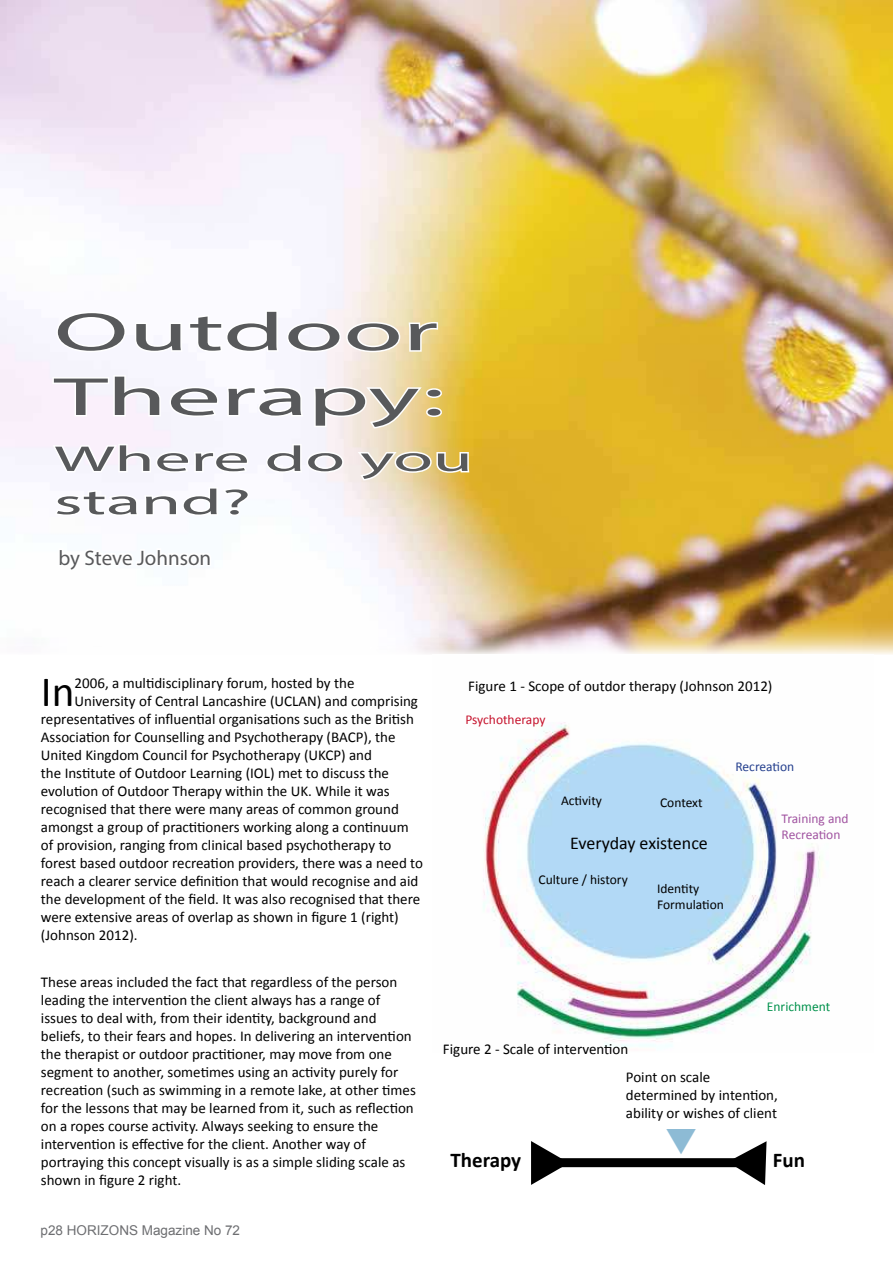
<style>
.page{position:relative;width:893px;height:1263px;background:#fff}
.page>*{position:absolute;margin:0;border:0;box-sizing:border-box;transform-origin:0 0}
.t1{font:54px/64.8px "Myriad Pro";color:#58595b;scale:2 1}
.t2{font:43.35px "Calibri";color:#000}
.t3{font:36px/43.2px "Myriad Pro";color:#58595b;scale:2 1}
.t4{font:21px "Myriad Pro";color:#58595b}
.t5{font:700 21px "Calibri";color:#000}
.t6{font:18px "Calibri";color:#000}
.t7{font:15px/18px "Calibri";color:#000}
.t8{font:13.5px/16.2px "Calibri";color:#000}
.t9{font:13.5px "Arial";color:#6d6e71}
.t10{font:13.5px/16.2px "Calibri";color:#a154a1}
.t11{font:13.5px "Calibri";color:#c6132d}
.t12{font:13.5px "Calibri";color:#00914b}
.t13{font:13.5px "Calibri";color:#25408e}
</style>
<div class="page">
<img style="left:0;top:0;width:893px;height:654px">
<svg style="left:55px;top:310px;width:72px;height:44px"></svg>
<svg style="left:133px;top:309px;width:307px;height:45px"></svg>
<svg style="left:51px;top:374px;width:111px;height:44px"></svg>
<svg style="left:168px;top:385px;width:137px;height:34px"></svg>
<svg style="left:312px;top:385px;width:131px;height:45px"></svg>
<svg style="left:50px;top:442px;width:200px;height:33px"></svg>
<svg style="left:267px;top:442px;width:78px;height:32px"></svg>
<svg style="left:357px;top:449px;width:114px;height:33px"></svg>
<svg style="left:53px;top:486px;width:198px;height:32px"></svg>
<svg style="left:57px;top:547px;width:156px;height:26px"></svg>
<img style="left:483px;top:722px;width:339px;height:325px">
<div style="left:538px;top:1158px;width:221px;height:9px;background:#000"></div>
<svg style="left:538px;top:1158px;width:31px;height:10px"></svg>
<svg style="left:728px;top:1158px;width:32px;height:10px"></svg>
<h1 class="t1" style="left:54px;top:305px;width:197px">Outdoor<br>Therapy:</h1>
<h3 class="t3" style="left:54px;top:440px;width:211px">Where do you stand?</h3>
<h3 class="t4" style="left:58px;top:550px;width:154px">by Steve Johnson</h3>
<h2 class="t2" style="left:41px;top:676px;width:35px">In</h2>
<p class="t7" style="left:75px;top:674px;width:281px">2006, a mulidisciplinary forum, hosted by the</p>
<p class="t7" style="left:75px;top:692px;width:345px">University of Central Lancashire (UCLAN) and comprising</p>
<p class="t7" style="left:41px;top:710px;width:375px">representaives of inluenial organisaions such as the Briish</p>
<p class="t7" style="left:41px;top:728px;width:356px">Associaion for Counselling and Psychotherapy (BACP), the</p>
<p class="t7" style="left:41px;top:746px;width:333px">United Kingdom Council for Psychotherapy (UKCP) and</p>
<p class="t7" style="left:41px;top:764px;width:350px">the Insitute of Outdoor Learning (IOL) met to discuss the</p>
<p class="t7" style="left:41px;top:782px;width:350px">evoluion of Outdoor Therapy within the UK. While it was</p>
<p class="t7" style="left:41px;top:800px;width:359px">recognised that there were many areas of common ground</p>
<p class="t7" style="left:41px;top:818px;width:369px">amongst a group of praciioners working along a coninuum</p>
<p class="t7" style="left:41px;top:836px;width:352px">of provision, ranging from clinical based psychotherapy to</p>
<p class="t7" style="left:41px;top:854px;width:384px">forest based outdoor recreaion providers, there was a need to</p>
<p class="t7" style="left:41px;top:872px;width:379px">reach a clearer service deiniion that would recognise and aid</p>
<p class="t7" style="left:41px;top:890px;width:381px">the development of the ield. It was also recognised that there</p>
<p class="t7" style="left:41px;top:908px;width:359px">were extensive areas of overlap as shown in igure 1 (right)</p>
<p class="t7" style="left:41px;top:926px;width:98px">(Johnson 2012).</p>
<p class="t7" style="left:41px;top:973px;width:376px">These areas included the fact that regardless of the person leading the intervenion the client always has a range of issues to deal with, from their idenity, background and beliefs, to their fears and hopes. In delivering an intervenion the therapist or outdoor praciioner, may move from one segment to another, someimes using an acivity purely for recreaion (such as swimming in a remote lake, at other imes for the lessons that may be learned from it, such as relecion on a ropes course acivity. Always seeking to ensure the intervenion is efecive for the client. Another way of portraying this concept visually is as a simple sliding scale as shown in igure 2 right.</p>
<p class="t9" style="left:41px;top:1225px;width:201px">p28 HORIZONS Magazine No 72</p>
<p class="t7" style="left:468px;top:677px;width:306px">Figure 1 - Scope of outdor therapy (Johnson 2012)</p>
<p class="t11" style="left:465px;top:711px;width:82px">Psychotherapy</p>
<p class="t8" style="left:561px;top:793px;width:42px">Acivity</p>
<p class="t8" style="left:660px;top:795px;width:44px">Context</p>
<p class="t6" style="left:570px;top:832px;width:139px">Everyday existence</p>
<p class="t8" style="left:539px;top:871px;width:91px">Culture / history</p>
<p class="t8" style="left:657px;top:880px;width:68px">Idenity<br>Formulaion</p>
<p class="t13" style="left:735px;top:758px;width:60px">Recreaion</p>
<p class="t10" style="left:782px;top:811px;width:69px">Training and<br>Recreaion</p>
<p class="t7" style="left:443px;top:1040px;width:187px">Figure 2 - Scale of intervenion</p>
<p class="t12" style="left:767px;top:1002px;width:65px">Enrichment</p>
<p class="t7" style="left:626px;top:1068px;width:153px">Point on scale determined by intenion,</p>
<p class="t7" style="left:626px;top:1104px;width:153px">ability or wishes of client</p>
<h3 class="t5" style="left:450px;top:1153px;width:72px">Therapy</h3>
<h3 class="t5" style="left:773px;top:1153px;width:34px">Fun</h3>
</div>
